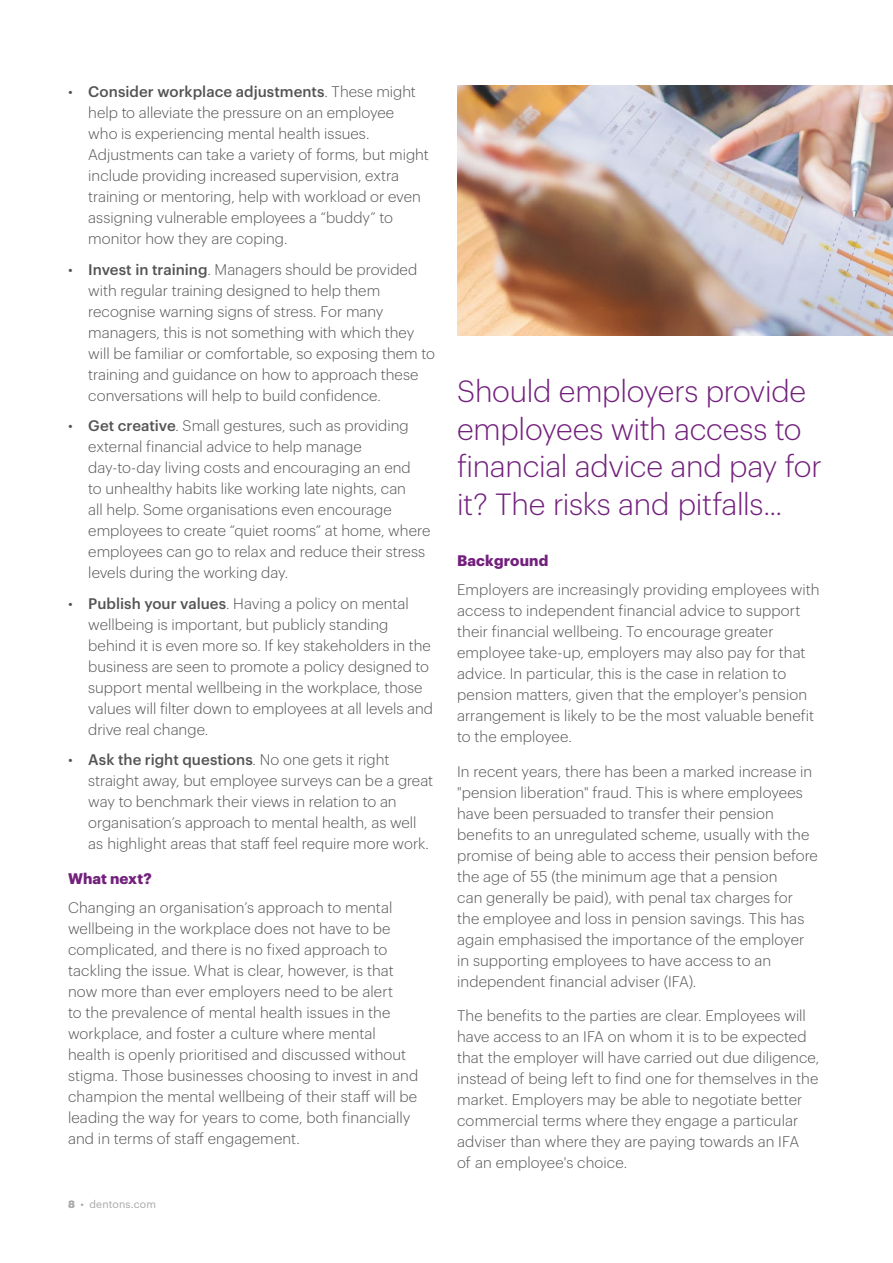
<style>
.page{position:relative;width:893px;height:1263px;background:#fff}
.page>*{position:absolute;margin:0;border:0;box-sizing:border-box;transform-origin:0 0}
.t1{font:300 30px/37.5px "Dentons Sans";letter-spacing:-.01em;color:#73207d}
.t2{font:300 15px/21px "Dentons Sans";letter-spacing:.005em;color:#555454}
.t3{font:700 15px "Dentons Sans";letter-spacing:.01em;color:#73207d}
.t4{font:10.5px "Dentons Sans";letter-spacing:.015em;color:#a8a6a6}
.s1{font-weight:500}
.s2{font-weight:700}
</style>
<div class="page">
<img style="left:457px;top:85px;width:436px;height:250px">
<p class="t2" style="left:88px;top:80px;width:342px;text-indent:-20px">• <span class="s1">Consider workplace adjustments</span>. These might help to alleviate the pressure on an employee<br>who is experiencing mental health issues.<br>Adjustments can take a variety of forms, but might include providing increased supervision, extra training or mentoring, help with workload or even assigning vulnerable employees a “buddy” to monitor how they are coping.</p>
<p class="t2" style="left:88px;top:258px;width:348px;text-indent:-20px">• <span class="s1">Invest in training</span>. Managers should be provided with regular training designed to help them recognise warning signs of stress. For many managers, this is not something with which they will be familiar or comfortable, so exposing them to training and guidance on how to approach these conversations will help to build confidence.</p>
<p class="t2" style="left:88px;top:414px;width:343px;text-indent:-20px">• <span class="s1">Get creative</span>. Small gestures, such as providing external financial advice to help manage day-to-day living costs and encouraging an end<br>to unhealthy habits like working late nights, can<br>all help. Some organisations even encourage employees to create “quiet rooms” at home, where employees can go to relax and reduce their stress levels during the working day.</p>
<p class="t2" style="left:88px;top:592px;width:346px;text-indent:-20px">• <span class="s1">Publish your values</span>. Having a policy on mental wellbeing is important, but publicly standing behind it is even more so. If key stakeholders in the business are seen to promote a policy designed to support mental wellbeing in the workplace, those values will filter down to employees at all levels and drive real change.</p>
<p class="t2" style="left:88px;top:748px;width:346px;text-indent:-20px">• <span class="s1">Ask the right questions</span>. No one gets it right straight away, but employee surveys can be a great way to benchmark their views in relation to an organisation’s approach to mental health, as well as highlight areas that staff feel require more work.</p>
<p class="t3" style="left:68px;top:867px;width:85px">What next?</p>
<p class="t2" style="left:68px;top:896px;width:352px">Changing an organisation’s approach to mental wellbeing in the workplace does not have to be complicated, and there is no fixed approach to tackling the issue. What is clear, however, is that now more than ever employers need to be alert<br>to the prevalence of mental health issues in the workplace, and foster a culture where mental health is openly prioritised and discussed without stigma. Those businesses choosing to invest in and champion the mental wellbeing of their staff will be leading the way for years to come, both financially and in terms of staff engagement.</p>
<p class="t4" style="left:68px;top:1196px;width:90px"><span class="s2">8</span> • dentons.com</p>
<h1 class="t1" style="left:457px;top:370px;width:366px">Should employers provide employees with access to financial advice and pay for it? The risks and pitfalls...</h1>
<p class="t3" style="left:457px;top:548px;width:93px">Background</p>
<p class="t2" style="left:457px;top:578px;width:364px">Employers are increasingly providing employees with access to independent financial advice to support their financial wellbeing. To encourage greater employee take-up, employers may also pay for that advice. In particular, this is the case in relation to pension matters, given that the employer's pension arrangement is likely to be the most valuable benefit to the employee.</p>
<p class="t2" style="left:457px;top:759px;width:362px">In recent years, there has been a marked increase in "pension liberation" fraud. This is where employees have been persuaded to transfer their pension benefits to an unregulated scheme, usually with the promise of being able to access their pension before the age of 55 (the minimum age that a pension<br>can generally be paid), with penal tax charges for the employee and loss in pension savings. This has again emphasised the importance of the employer in supporting employees to have access to an independent financial adviser (IFA).</p>
<p class="t2" style="left:457px;top:1004px;width:364px">The benefits to the parties are clear. Employees will have access to an IFA on whom it is to be expected that the employer will have carried out due diligence, instead of being left to find one for themselves in the market. Employers may be able to negotiate better commercial terms where they engage a particular adviser than where they are paying towards an IFA<br>of an employee's choice.</p>
</div>
